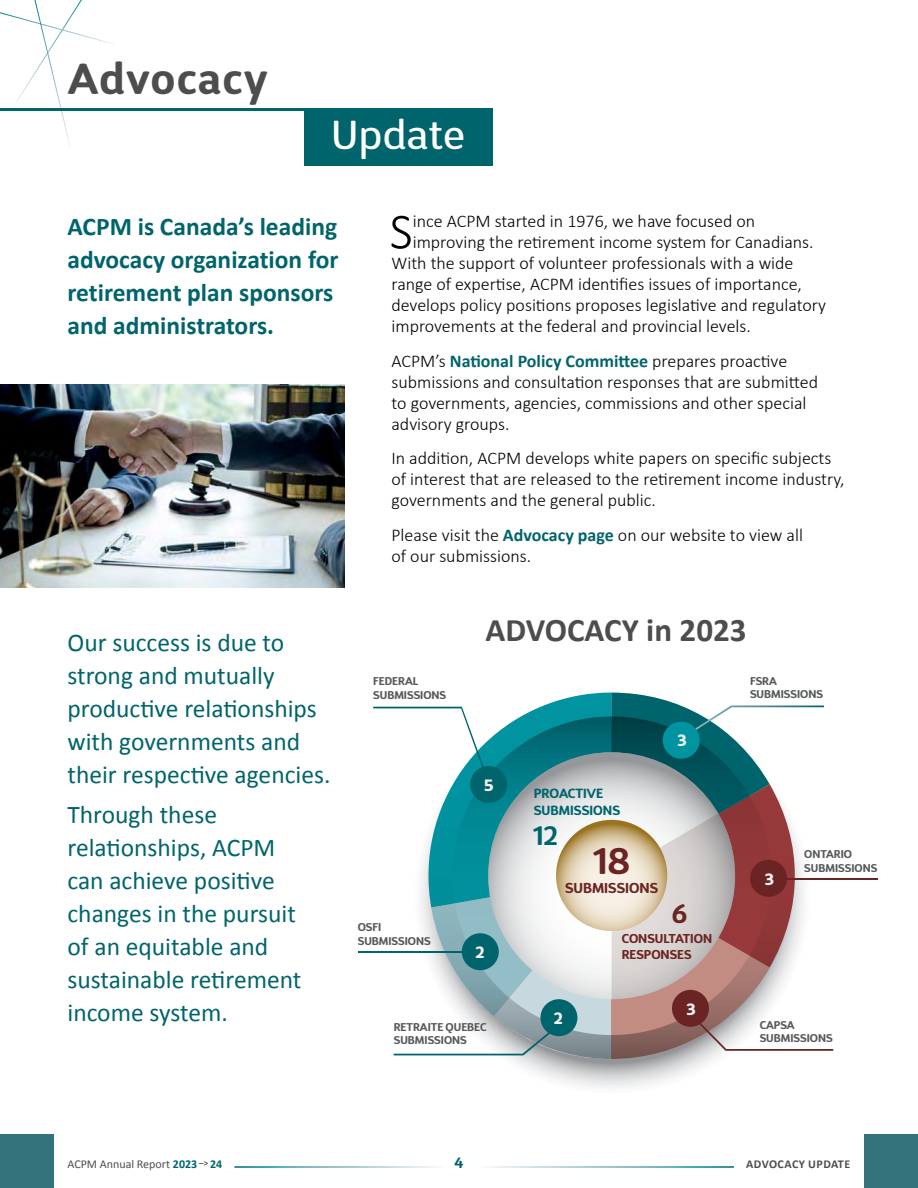
<style>
.page{position:relative;width:918px;height:1188px;background:#fff}
.page>*{position:absolute;margin:0;border:0;box-sizing:border-box;transform-origin:0 0}
.t1{font:300 51.15px "Calibri";color:#000}
.t2{font:700 43.5px "D Sari";letter-spacing:.04em;color:#4d4d4f}
.t3{font:40.5px "D Sari";letter-spacing:.02em;color:#fff}
.t4{font:700 37.05px "D Sari";color:#6b2424}
.t5{font:700 33px "Calibri";color:#4d4d4f}
.t6{font:700 26.7px "D Sari";color:#00646c}
.t7{font:700 26.7px "D Sari";color:#6b2424}
.t8{font:25.5px/33px "Calibri";color:#00646c}
.t9{font:700 25.5px/33px "Calibri";color:#00646c}
.t10{font:300 18px/21px "Calibri";color:#000}
.t11{font:900 16.5px "D Sari";color:#f1f1f2}
.t12{font:700 15px "D Sari";color:#00646c}
.t13{font:700 14.4px "D Sari";color:#6b2424}
.t14{font:700 13.35px/16.5px "D Sari";color:#00646c}
.t15{font:700 12.9px/16.5px "D Sari";color:#6b2424}
.t16{font:12px "Calibri";color:#4d4d4f}
.t17{font:700 12px "Calibri";letter-spacing:.04em;color:#4d4d4f}
.t18{font:700 11.25px/13.4px "D Sari";color:#58595b}
.s1{font-weight:700;color:#00646c}
.s2{font-weight:700;font-size:9px}
</style>
<div class="page">
<div style="left:0;top:1134px;width:54px;height:54px;background:#32737c"></div>
<div style="left:864px;top:1134px;width:54px;height:54px;background:#32737c"></div>
<svg style="left:0;top:0;width:113px;height:145px"></svg>
<div style="left:304px;top:108px;width:189px;height:58px;background:#00646c"></div>
<img style="left:0;top:385px;width:344px;height:202px">
<hr style="left:0;top:108px;width:493px;height:3px;background:#00646c">
<svg style="left:513px;top:1059px;width:199px;height:28px"></svg>
<hr style="left:359px;top:951px;width:115px;height:2px;background:#00646c">
<hr style="left:778px;top:878px;width:100px;height:2px;background:#6b2424">
<svg style="left:373px;top:693px;width:460px;height:366px"></svg>
<div style="left:470px;top:766px;width:37px;height:37px;background:#00646c;border-radius:50%"></div>
<div style="left:672px;top:990px;width:37px;height:37px;background:#6b2424;border-radius:50%"></div>
<div style="left:750px;top:860px;width:37px;height:37px;background:#6b2424;border-radius:50%"></div>
<div style="left:540px;top:999px;width:37px;height:37px;background:#00646c;border-radius:50%"></div>
<div style="left:663px;top:722px;width:37px;height:37px;background:#0093a0;border-radius:50%"></div>
<div style="left:462px;top:933px;width:37px;height:37px;background:#00646c;border-radius:50%"></div>
<svg style="left:556px;top:820px;width:111px;height:111px;background:#dfcfb1"></svg>
<h2 class="t2" style="left:68px;top:51px;width:201px">Advocacy</h2>
<h3 class="t3" style="left:332px;top:110px;width:135px">Update</h3>
<h3 class="t9" style="left:68px;top:210px;width:272px">ACPM is Canada’s leading advocacy organization for retirement plan sponsors and administrators.</h3>
<h1 class="t1" style="left:390px;top:200px;width:25px">S</h1>
<p class="t10" style="left:413px;top:210px;width:344px">ince ACPM started in 1976, we have focused on</p>
<p class="t10" style="left:413px;top:231px;width:402px">improving the retirement income system for Canadians.</p>
<p class="t10" style="left:392px;top:252px;width:404px">With the support of volunteer professionals with a wide</p>
<p class="t10" style="left:392px;top:273px;width:412px">range of expertise, ACPM identifies issues of importance,</p>
<p class="t10" style="left:392px;top:294px;width:436px">develops policy positions proposes legislative and regulatory</p>
<p class="t10" style="left:392px;top:315px;width:361px">improvements at the federal and provincial levels.</p>
<p class="t10" style="left:392px;top:350px;width:428px">ACPM’s <span class="s1">National Policy Committee</span> prepares proactive submissions and consultation responses that are submitted to governments, agencies, commissions and other special advisory groups.</p>
<p class="t10" style="left:392px;top:447px;width:454px">In addition, ACPM develops white papers on specific subjects of interest that are released to the retirement income industry, governments and the general public.</p>
<p class="t10" style="left:392px;top:524px;width:413px">Please visit the <span class="s1">Advocacy page</span> on our website to view all of our submissions.</p>
<h3 class="t8" style="left:68px;top:626px;width:264px">Our success is due to strong and mutually productive relationships with governments and their respective agencies.</h3>
<h3 class="t8" style="left:68px;top:798px;width:235px">Through these relationships, ACPM can achieve positive changes in the pursuit of an equitable and sustainable retirement income system.</h3>
<p class="t18" style="left:373px;top:674px;width:75px">FEDERAL<br>SUBMISSIONS</p>
<p class="t18" style="left:358px;top:921px;width:75px">OSFI<br>SUBMISSIONS</p>
<h3 class="t5" style="left:486px;top:609px;width:262px">ADVOCACY in 2023</h3>
<p class="t11" style="left:484px;top:774px;width:11px">5</p>
<p class="t11" style="left:475px;top:941px;width:11px">2</p>
<p class="t11" style="left:677px;top:729px;width:11px">3</p>
<p class="t14" style="left:534px;top:785px;width:88px">PROACTIVE<br>SUBMISSIONS</p>
<h3 class="t6" style="left:533px;top:819px;width:26px">12</h3>
<h3 class="t4" style="left:593px;top:838px;width:38px">18</h3>
<p class="t13" style="left:565px;top:879px;width:94px">SUBMISSIONS</p>
<h3 class="t7" style="left:672px;top:897px;width:17px">6</h3>
<p class="t15" style="left:622px;top:930px;width:92px">CONSULTATION<br>RESPONSES</p>
<p class="t18" style="left:750px;top:674px;width:75px">FSRA<br>SUBMISSIONS</p>
<p class="t11" style="left:765px;top:868px;width:11px">3</p>
<p class="t18" style="left:804px;top:847px;width:75px">ONTARIO<br>SUBMISSIONS</p>
<p class="t18" style="left:394px;top:1020px;width:94px">RETRAITE QUEBEC<br>SUBMISSIONS</p>
<p class="t11" style="left:554px;top:1007px;width:11px">2</p>
<p class="t11" style="left:686px;top:998px;width:11px">3</p>
<p class="t18" style="left:760px;top:1018px;width:75px">CAPSA<br>SUBMISSIONS</p>
<p class="t16" style="left:68px;top:1156px;width:156px">ACPM Annual Report <span class="s1">2023</span> <span class="s2">–&gt;</span> <span class="s1">24</span></p>
<p class="t12" style="left:455px;top:1153px;width:10px">4</p>
<p class="t17" style="left:746px;top:1156px;width:106px">ADVOCACY UPDATE</p>
</div>
